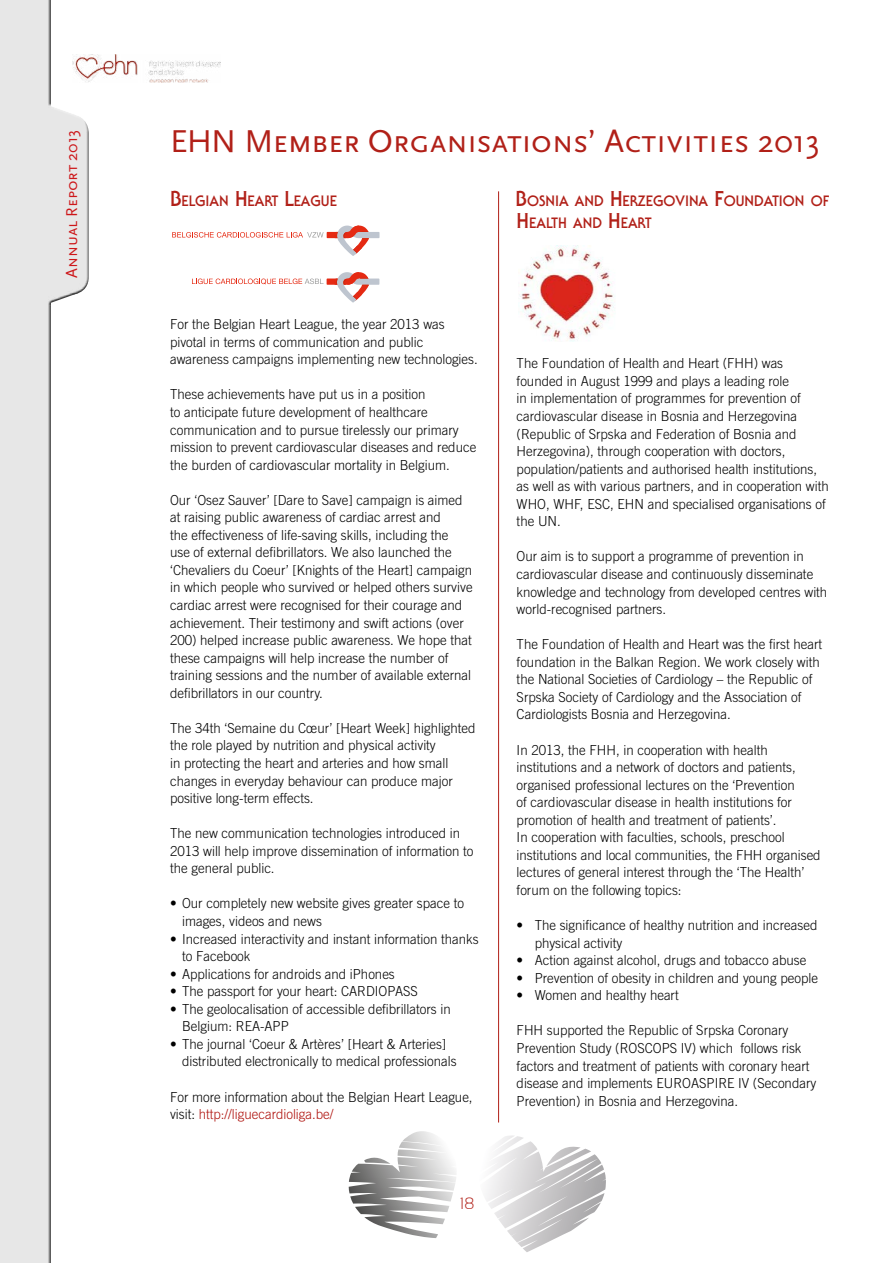
<style>
.page{position:relative;width:893px;height:1263px;background:#fff}
.page>*{position:absolute;margin:0;border:0;box-sizing:border-box;transform-origin:0 0}
.t1{font:33px "Scala Sans Caps";letter-spacing:-.01em;color:#b12018}
.t2{font:16.35px "Scala Sans Caps";color:#cd171a}
.t3{font:300 16.35px "Sansation";color:#b12018}
.t4{font:700 14.7px/21.6px "Serif Gothic Std";color:#b12018}
.t5{font:300 13.8px/17.5px "Trade Gothic LT Std";color:#000;scale:.96 1}
.s1{font-size:21px}
.s2{color:#ae0f0a}
</style>
<div class="page">
<svg style="left:486px;top:1135px;width:120px;height:117px"></svg>
<svg style="left:349px;top:1131px;width:107px;height:107px"></svg>
<div style="left:0;top:0;width:92px;height:1263px;background:#000;opacity:.75"></div>
<img style="left:72px;top:54px;width:148px;height:29px">
<svg style="left:172px;top:226px;width:207px;height:30px"></svg>
<svg style="left:192px;top:272px;width:187px;height:31px"></svg>
<img style="left:520px;top:245px;width:95px;height:97px">
<hr style="left:498px;top:191px;width:1px;height:931px;background:#b12018">
<p class="t2" style="left:63px;top:278px;width:150px;rotate:-90deg">Annual Report 2013</p>
<h1 class="t1" style="left:170px;top:124px;width:651px">EHN Member Organisations’ Activities 2013</h1>
<p class="t4" style="left:170px;top:190px;width:167px"><span class="s1">B</span>ELGIAN <span class="s1">H</span>EART <span class="s1">L</span>EAGUE</p>
<p class="t4" style="left:516px;top:190px;width:315px"><span class="s1">B</span>OSNIA AND <span class="s1">H</span>ERZEGOVINA <span class="s1">F</span>OUNDATION OF<br><span class="s1">H</span>EALTH AND <span class="s1">H</span>EART</p>
<p class="t5" style="left:170px;top:315px;width:322px">For the Belgian Heart League, the year 2013 was pivotal in terms of communication and public awareness campaigns implementing new technologies.</p>
<p class="t5" style="left:170px;top:385px;width:320px">These achievements have put us in a position<br>to anticipate future development of healthcare communication and to pursue tirelessly our primary mission to prevent cardiovascular diseases and reduce the burden of cardiovascular mortality in Belgium.</p>
<p class="t5" style="left:170px;top:491px;width:317px">Our ‘Osez Sauver’ [Dare to Save] campaign is aimed at raising public awareness of cardiac arrest and<br>the effectiveness of life-saving skills, including the<br>use of external defibrillators. We also launched the ‘Chevaliers du Coeur’ [Knights of the Heart] campaign in which people who survived or helped others survive cardiac arrest were recognised for their courage and achievement. Their testimony and swift actions (over 200) helped increase public awareness. We hope that these campaigns will help increase the number of training sessions and the number of available external defibrillators in our country.</p>
<p class="t5" style="left:170px;top:719px;width:320px">The 34th ‘Semaine du Cœur’ [Heart Week] highlighted the role played by nutrition and physical activity<br>in protecting the heart and arteries and how small changes in everyday behaviour can produce major positive long-term effects.</p>
<p class="t5" style="left:170px;top:824px;width:317px">The new communication technologies introduced in<br>2013 will help improve dissemination of information to the general public.</p>
<p class="t5" style="left:182px;top:894px;width:295px;text-indent:-12px">• Our completely new website gives greater space to images, videos and news</p>
<p class="t5" style="left:182px;top:930px;width:311px;text-indent:-12px">• Increased interactivity and instant information thanks to Facebook</p>
<p class="t5" style="left:170px;top:965px;width:236px">• Applications for androids and iPhones</p>
<p class="t5" style="left:170px;top:982px;width:260px">• The passport for your heart: CARDIOPASS</p>
<p class="t5" style="left:182px;top:1000px;width:281px;text-indent:-12px">• The geolocalisation of accessible defibrillators in<br>Belgium: REA-APP</p>
<p class="t5" style="left:182px;top:1035px;width:287px;text-indent:-12px">• The journal ‘Coeur &amp; Artères’ [Heart &amp; Arteries] distributed electronically to medical professionals</p>
<p class="t5" style="left:170px;top:1088px;width:317px">For more information about the Belgian Heart League, visit: <span class="s2">http://liguecardioliga.be/</span></p>
<p class="t3" style="left:460px;top:1194px;width:16px">18</p>
<p class="t5" style="left:517px;top:354px;width:327px">The Foundation of Health and Heart (FHH) was founded in August 1999 and plays a leading role<br>in implementation of programmes for prevention of cardiovascular disease in Bosnia and Herzegovina (Republic of Srpska and Federation of Bosnia and Herzegovina), through cooperation with doctors, population/patients and authorised health institutions, as well as with various partners, and in cooperation with WHO, WHF, ESC, EHN and specialised organisations of the UN.</p>
<p class="t5" style="left:517px;top:548px;width:325px">Our aim is to support a programme of prevention in cardiovascular disease and continuously disseminate knowledge and technology from developed centres with world-recognised partners.</p>
<p class="t5" style="left:517px;top:635px;width:320px">The Foundation of Health and Heart was the first heart foundation in the Balkan Region. We work closely with the National Societies of Cardiology – the Republic of Srpska Society of Cardiology and the Association of Cardiologists Bosnia and Herzegovina.</p>
<p class="t5" style="left:517px;top:741px;width:318px">In 2013, the FHH, in cooperation with health institutions and a network of doctors and patients, organised professional lectures on the ‘Prevention<br>of cardiovascular disease in health institutions for promotion of health and treatment of patients’.<br>In cooperation with faculties, schools, preschool institutions and local communities, the FHH organised lectures of general interest through the ‘The Health’ forum on the following topics:</p>
<p class="t5" style="left:535px;top:916px;width:296px;text-indent:-18px">• The significance of healthy nutrition and increased physical activity</p>
<p class="t5" style="left:517px;top:951px;width:303px">• Action against alcohol, drugs and tobacco abuse</p>
<p class="t5" style="left:517px;top:969px;width:315px">• Prevention of obesity in children and young people</p>
<p class="t5" style="left:517px;top:986px;width:170px">• Women and healthy heart</p>
<p class="t5" style="left:517px;top:1021px;width:314px">FHH supported the Republic of Srpska Coronary Prevention Study (ROSCOPS IV) which follows risk factors and treatment of patients with coronary heart disease and implements EUROASPIRE IV (Secondary Prevention) in Bosnia and Herzegovina.</p>
</div>
